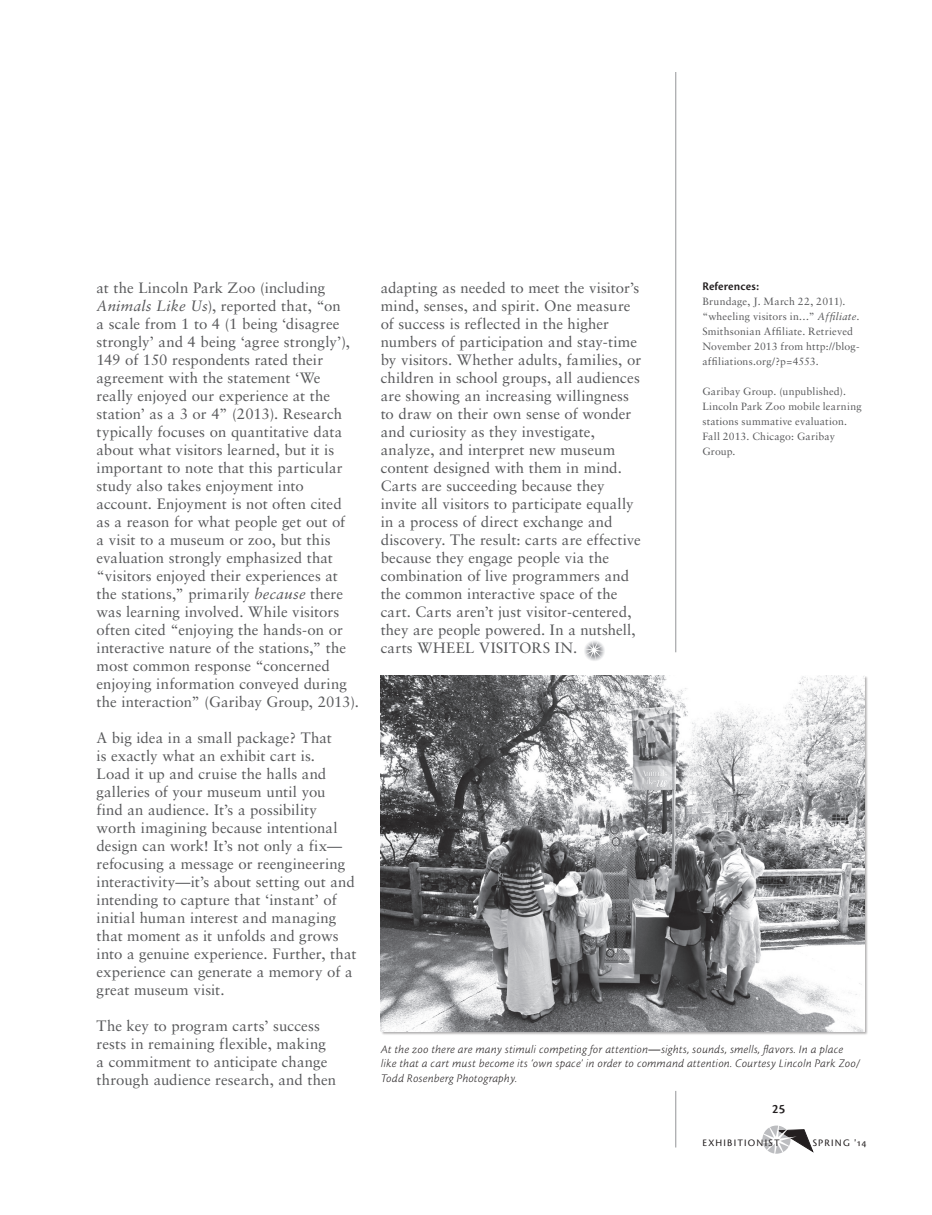
<style>
.page{position:relative;width:932px;height:1215px;background:#fff}
.page>*{position:absolute;margin:0;border:0;box-sizing:border-box;transform-origin:0 0}
.t1{font:15px/18px "Sabon";letter-spacing:.005em;color:#57585a}
.t2{font:13.5px "Cronos MM 574 9";color:#231f20}
.t3{font:12.15px "Cronos MM 574 8";letter-spacing:.01em;color:#231f20}
.t4{font:12px/14.4px "Cronos MM It 250 8";letter-spacing:.02em;color:#231f20}
.t5{font:10.5px/15px "Sabon";letter-spacing:.02em;color:#57585a}
.t6{font:10.35px "Cronos MM SC 408 9";letter-spacing:.12em;color:#231f20}
.s1{font-style:italic}
.s2{font-family:"Sabon"}
</style>
<div class="page">
<img style="left:381px;top:676px;width:483px;height:355px">
<svg style="left:762px;top:1125px;width:51px;height:29px"></svg>
<hr style="left:675px;top:1091px;width:1px;height:57px;background:#939598">
<hr style="left:675px;top:72px;width:1px;height:580px;background:#939598">
<svg style="left:584px;top:641px;width:20px;height:20px"></svg>
<p class="t1" style="left:97px;top:278px;width:264px">at the Lincoln Park Zoo (including <span class="s1">Animals Like Us</span>), reported that, “on<br>a scale from 1 to 4 (1 being ‘disagree strongly’ and 4 being ‘agree strongly’), 149 of 150 respondents rated their agreement with the statement ‘We really enjoyed our experience at the station’ as a 3 or 4” (2013). Research typically focuses on quantitative data about what visitors learned, but it is important to note that this particular study also takes enjoyment into account. Enjoyment is not often cited<br>as a reason for what people get out of<br>a visit to a museum or zoo, but this evaluation strongly emphasized that “visitors enjoyed their experiences at the stations,” primarily <span class="s1">because</span> there was learning involved. While visitors often cited “enjoying the hands-on or interactive nature of the stations,” the most common response “concerned enjoying information conveyed during the interaction” (Garibay Group, 2013).</p>
<p class="t1" style="left:97px;top:728px;width:261px">A big idea in a small package? That<br>is exactly what an exhibit cart is.<br>Load it up and cruise the halls and galleries of your museum until you<br>find an audience. It’s a possibility worth imagining because intentional design can work! It’s not only a fix— refocusing a message or reengineering interactivity—it’s about setting out and intending to capture that ‘instant’ of initial human interest and managing that moment as it unfolds and grows into a genuine experience. Further, that experience can generate a memory of a great museum visit.</p>
<p class="t1" style="left:97px;top:1016px;width:241px">The key to program carts’ success rests in remaining flexible, making a commitment to anticipate change through audience research, and then</p>
<p class="t1" style="left:381px;top:278px;width:262px">adapting as needed to meet the visitor’s mind, senses, and spirit. One measure of success is reflected in the higher numbers of participation and stay-time by visitors. Whether adults, families, or children in school groups, all audiences are showing an increasing willingness to draw on their own sense of wonder and curiosity as they investigate, analyze, and interpret new museum content designed with them in mind.<br>Carts are succeeding because they invite all visitors to participate equally in a process of direct exchange and discovery. The result: carts are effective because they engage people via the combination of live programmers and the common interactive space of the cart. Carts aren’t just visitor-centered, they are people powered. In a nutshell, carts WHEEL VISITORS IN.</p>
<p class="t3" style="left:702px;top:279px;width:58px">References:</p>
<p class="t5" style="left:702px;top:293px;width:159px">Brundage, J. March 22, 2011). “wheeling visitors in…” <span class="s1">Affiliate.<br></span>Smithsonian Affiliate. Retrieved<br>November 2013 from http://blog&shy;affiliations.org/?p=4553.</p>
<p class="t5" style="left:702px;top:383px;width:161px">Garibay Group. (unpublished).<br>Lincoln Park Zoo mobile learning stations summative evaluation.<br>Fall 2013. Chicago: Garibay<br>Group.</p>
<p class="t4" style="left:381px;top:1042px;width:481px">At the zoo there are many stimuli competing for attention<span class="s2">—</span>sights, sounds, smells, flavors. In a place like that a cart must become its ‘own space’ in order to command attention. Courtesy Lincoln Park Zoo/<br>Todd Rosenberg Photography.</p>
<p class="t2" style="left:772px;top:1102px;width:15px">25</p>
<p class="t6" style="left:702px;top:1138px;width:79px">EXHIBITIONIST</p>
<p class="t6" style="left:812px;top:1138px;width:55px">SPRING '14</p>
</div>
